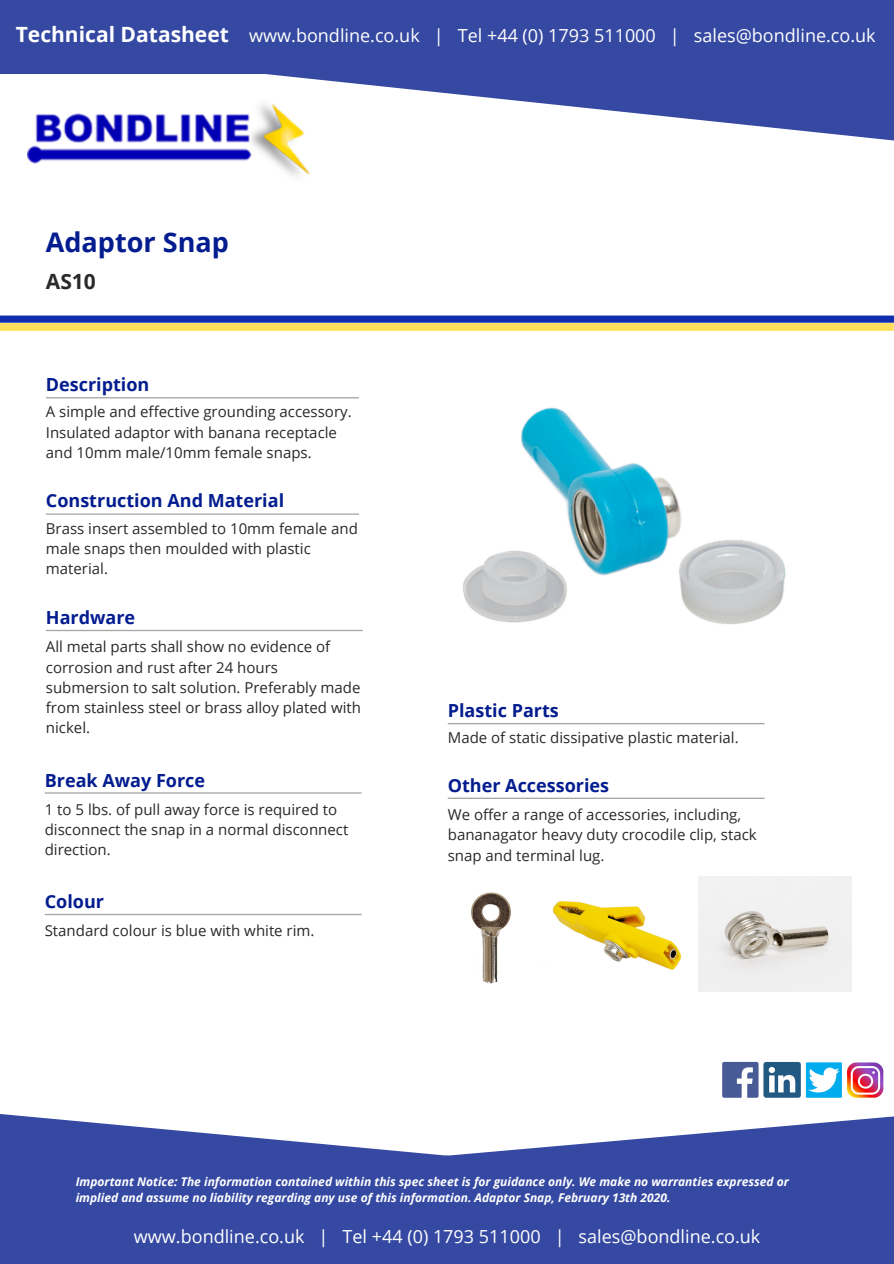
<style>
.page{position:relative;width:894px;height:1264px;background:#fff}
.page>*{position:absolute;margin:0;border:0;box-sizing:border-box;transform-origin:0 0}
.t1{font:700 27px "Open Sans";color:#031c8f}
.t2{font:700 21px "Open Sans";color:#292929}
.t3{font:18px "Open Sans";color:#fff}
.t4{font:700 18px "Open Sans";color:#031c8f}
.t5{font:15px/20.2px "Open Sans";color:#292929}
.t6{font:italic 700 12px/15.8px "Open Sans";color:#fff}
.s1{font-weight:700;font-size:21px}
</style>
<div class="page">
<svg style="left:265px;top:74px;width:628px;height:67px"></svg>
<div style="left:0;top:0;width:893px;height:74px;background:#3549a2"></div>
<img style="left:27px;top:98px;width:283px;height:78px">
<svg style="left:0;top:315px;width:893px;height:16px;background:#93908a"></svg>
<svg style="left:0;top:1114px;width:893px;height:76px;fill:#3549a2"></svg>
<div style="left:0;top:1190px;width:893px;height:73px;background:#3549a2"></div>
<img style="left:722px;top:1061px;width:162px;height:37px">
<svg style="left:46px;top:397px;width:313px;height:1px"></svg>
<svg style="left:46px;top:513px;width:313px;height:2px"></svg>
<svg style="left:46px;top:630px;width:316px;height:1px"></svg>
<svg style="left:45px;top:913px;width:316px;height:2px"></svg>
<svg style="left:45px;top:792px;width:316px;height:1px"></svg>
<img style="left:471px;top:892px;width:210px;height:92px">
<img style="left:463px;top:407px;width:323px;height:218px">
<img style="left:698px;top:876px;width:153px;height:115px">
<svg style="left:447px;top:797px;width:317px;height:2px"></svg>
<svg style="left:447px;top:723px;width:317px;height:1px"></svg>
<p class="t3" style="left:16px;top:23px;width:861px"><span class="s1">Technical Datasheet</span> www.bondline.co.uk | Tel +44 (0) 1793 511000 | sales@bondline.co.uk</p>
<h1 class="t1" style="left:46px;top:223px;width:184px">Adaptor Snap</h1>
<h2 class="t2" style="left:46px;top:267px;width:52px">AS10</h2>
<p class="t4" style="left:46px;top:371px;width:105px">Description</p>
<p class="t5" style="left:46px;top:401px;width:307px">A simple and effective grounding accessory.<br>Insulated adaptor with banana receptacle and 10mm male/10mm female snaps.</p>
<p class="t4" style="left:46px;top:488px;width:240px">Construction And Material</p>
<p class="t5" style="left:46px;top:517px;width:313px">Brass insert assembled to 10mm female and male snaps then moulded with plastic material.</p>
<p class="t4" style="left:46px;top:605px;width:91px">Hardware</p>
<p class="t5" style="left:46px;top:636px;width:316px">All metal parts shall show no evidence of corrosion and rust after 24 hours submersion to salt solution. Preferably made from stainless steel or brass alloy plated with nickel.</p>
<p class="t4" style="left:45px;top:767px;width:162px">Break Away Force</p>
<p class="t5" style="left:45px;top:799px;width:305px">1 to 5 lbs. of pull away force is required to disconnect the snap in a normal disconnect direction.</p>
<p class="t4" style="left:45px;top:889px;width:61px">Colour</p>
<p class="t5" style="left:45px;top:920px;width:271px">Standard colour is blue with white rim.</p>
<p class="t4" style="left:447px;top:698px;width:112px">Plastic Parts</p>
<p class="t5" style="left:447px;top:727px;width:292px">Made of static dissipative plastic material.</p>
<p class="t4" style="left:447px;top:772px;width:163px">Other Accessories</p>
<p class="t5" style="left:447px;top:804px;width:310px">We offer a range of accessories, including, bananagator heavy duty crocodile clip, stack snap and terminal lug.</p>
<p class="t6" style="left:76px;top:1173px;width:714px">Important Notice: The information contained within this spec sheet is for guidance only. We make no warranties expressed or implied and assume no liability regarding any use of this information. Adaptor Snap, February 13th 2020.</p>
<p class="t3" style="left:134px;top:1223px;width:627px">www.bondline.co.uk | Tel +44 (0) 1793 511000 | sales@bondline.co.uk</p>
</div>
